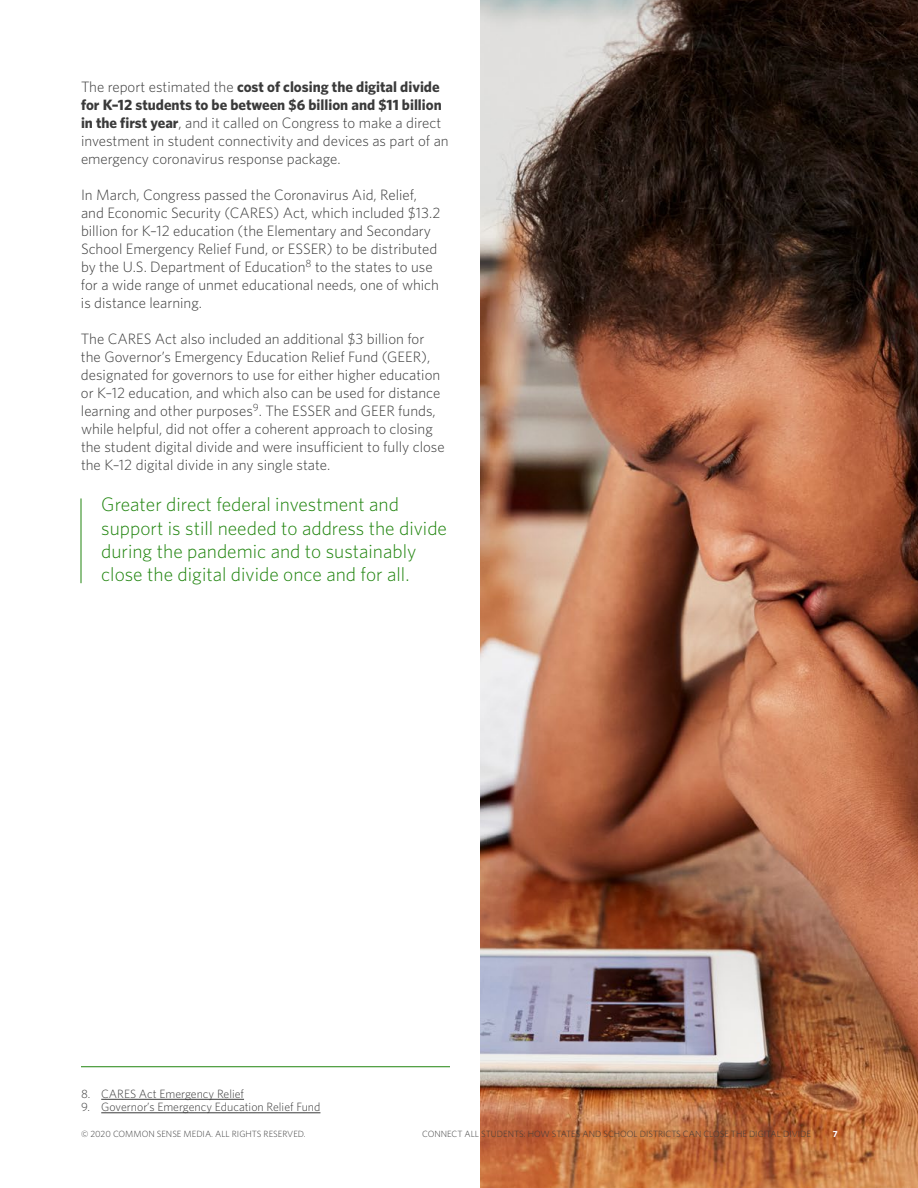
<style>
.page{position:relative;width:918px;height:1188px;background:#fff}
.page>*{position:absolute;margin:0;border:0;box-sizing:border-box;transform-origin:0 0}
.t1{font:300 19.5px/23.4px "Whitney";color:#21850f}
.t2{font:300 15px/18px "Whitney";color:#3a3a3a}
.t3{font:300 12px "Whitney";color:#3a3a3a}
.t4{font:300 9px "Whitney";color:#3a3a3a}
.t5{font:700 9px "Whitney";color:#fff}
.s1{font-weight:700}
</style>
<div class="page">
<hr style="left:81px;top:1066px;width:369px;height:1px;background:#21850f">
<img style="left:481px;top:0;width:437px;height:1188px">
<hr style="left:101px;top:1099px;width:143px;height:1px;background:#3a3a3a">
<hr style="left:101px;top:1113px;width:219px;height:1px;background:#3a3a3a">
<hr style="left:81px;top:498px;width:1px;height:85px;background:#21850f">
<p class="t2" style="left:81px;top:77px;width:369px">The report estimated the <span class="s1">cost of closing the digital divide for K–12 students to be between $6 billion and $11 billion in the first year</span>, and it called on Congress to make a direct investment in student connectivity and devices as part of an emergency coronavirus response package.</p>
<p class="t2" style="left:81px;top:185px;width:361px">In March, Congress passed the Coronavirus Aid, Relief, and Economic Security (CARES) Act, which included $13.2 billion for K–12 education (the Elementary and Secondary School Emergency Relief Fund, or ESSER) to be distributed by the U.S. Department of Education<sup>8</sup> to the states to use for a wide range of unmet educational needs, one of which is distance learning.</p>
<p class="t2" style="left:81px;top:329px;width:365px">The CARES Act also included an additional $3 billion for the Governor’s Emergency Education Relief Fund (GEER), designated for governors to use for either higher education or K–12 education, and which also can be used for distance learning and other purposes<sup>9</sup>. The ESSER and GEER funds, while helpful, did not offer a coherent approach to closing the student digital divide and were insufficient to fully close the K–12 digital divide in any single state.</p>
<h1 class="t1" style="left:101px;top:492px;width:347px">Greater direct federal investment and support is still needed to address the divide during the pandemic and to sustainably close the digital divide once and for all.</h1>
<p class="t3" style="left:81px;top:1087px;width:165px">8. CARES Act Emergency Relief</p>
<p class="t3" style="left:81px;top:1100px;width:241px">9. Governor’s Emergency Education Relief Fund</p>
<p class="t4" style="left:81px;top:1128px;width:226px">© 2020 COMMON SENSE MEDIA. ALL RIGHTS RESERVED.</p>
<p class="t5" style="left:831px;top:1128px;width:6px">7</p>
<p class="t4" style="left:422px;top:1129px;width:390px">CONNECT ALL STUDENTS: HOW STATES AND SCHOOL DISTRICTS CAN CLOSE THE DIGITAL DIVIDE</p>
<p class="t5" style="left:833px;top:1129px;width:6px">7</p>
</div>
